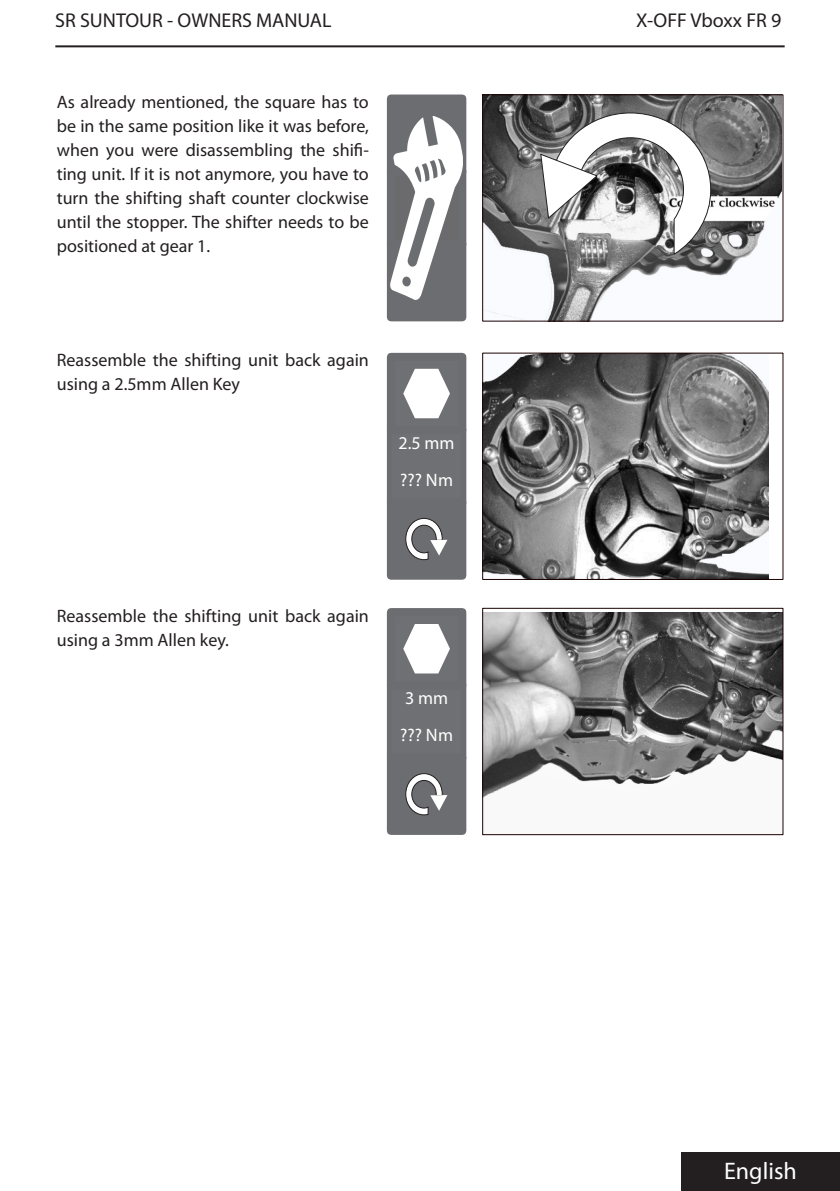
<style>
.page{position:relative;width:840px;height:1191px;background:#fff}
.page>*{position:absolute;margin:0;border:0;box-sizing:border-box;transform-origin:0 0}
.t1{font:24px "Myriad Pro";color:#fff}
.t2{font:20px "Myriad Pro";color:#231f20}
.t3{font:18px/24px "Myriad Pro";color:#231f20}
.t4{font:18px/37.4px "Myriad Pro";letter-spacing:.005em;color:#fff}
</style>
<div class="page">
<hr style="left:55px;top:45px;width:729px;height:2px;background:#231f20">
<div style="left:680px;top:1152px;width:159px;height:39px;background:#231f20"></div>
<div style="left:386px;top:425px;width:80px;height:82px;background:#6c6d70"></div>
<div style="left:386px;top:353px;width:80px;height:81px;background:#6f7073"></div>
<svg style="left:403px;top:369px;width:46px;height:49px"></svg>
<div style="left:386px;top:498px;width:80px;height:81px;background:#6c6d70"></div>
<svg style="left:405px;top:518px;width:42px;height:42px"></svg>
<img style="left:484px;top:355px;width:283px;height:222px">
<div style="left:482px;top:353px;width:300px;height:226px;border:1px solid #1a0000"></div>
<div style="left:386px;top:681px;width:80px;height:81px;background:#6c6d70"></div>
<div style="left:386px;top:608px;width:80px;height:81px;background:#6f7073"></div>
<svg style="left:403px;top:624px;width:46px;height:49px"></svg>
<div style="left:386px;top:753px;width:80px;height:82px;background:#6c6d70"></div>
<svg style="left:405px;top:773px;width:42px;height:43px"></svg>
<img style="left:484px;top:612px;width:296px;height:186px">
<div style="left:482px;top:608px;width:300px;height:227px;border:1px solid #1a0000"></div>
<svg style="left:386px;top:176px;width:80px;height:64px"></svg>
<div style="left:386px;top:94px;width:80px;height:82px;background:#6c6d70;border:8px solid #6c6d70"></div>
<div style="left:386px;top:240px;width:80px;height:81px;background:#6c6d70"></div>
<svg style="left:389px;top:116px;width:75px;height:185px"></svg>
<img style="left:484px;top:96px;width:296px;height:223px">
<div style="left:482px;top:94px;width:300px;height:227px;border:1px solid #1a0000"></div>
<svg style="left:539px;top:112px;width:172px;height:144px"></svg>
<p class="t2" style="left:55px;top:8px;width:278px">SR SUNTOUR - OWNERS MANUAL</p>
<p class="t2" style="left:635px;top:8px;width:147px">X-OFF Vboxx FR 9</p>
<p class="t3" style="left:57px;top:90px;width:313px;text-align:justify">As already mentioned, the square has to be in the same position like it was before, when you were disassembling the shifi&shy;ting unit. If it is not anymore, you have to turn the shifting shaft counter clockwise until the stopper. The shifter needs to be positioned at gear 1.</p>
<p class="t3" style="left:57px;top:348px;width:313px">Reassemble the shifting unit back again using a 2.5mm Allen Key</p>
<p class="t4" style="left:398px;top:423px;width:58px">2.5 mm ??? Nm</p>
<p class="t3" style="left:57px;top:603px;width:313px">Reassemble the shifting unit back again using a 3mm Allen key.</p>
<p class="t4" style="left:400px;top:679px;width:54px">3 mm ??? Nm</p>
<h1 class="t1" style="left:723px;top:1155px;width:74px">English</h1>
</div>
